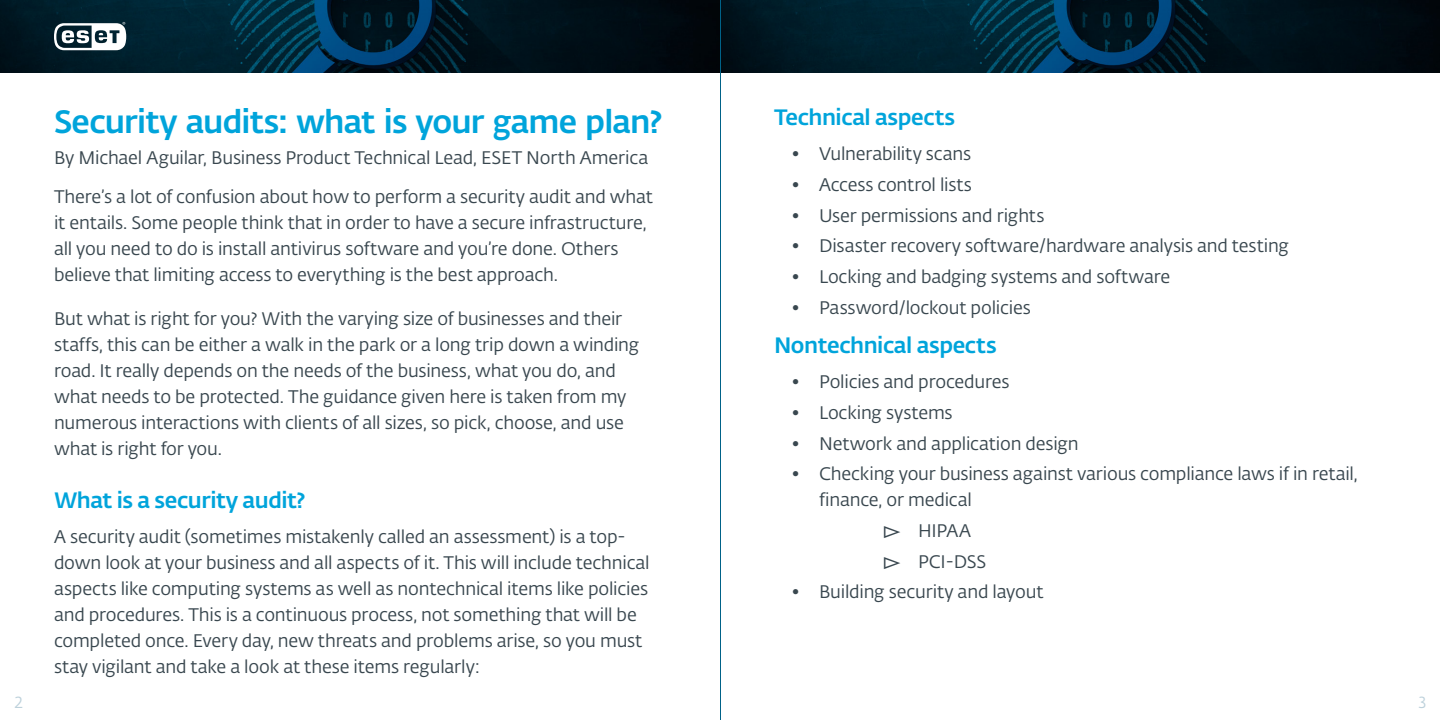
<style>
.page{position:relative;width:1440px;height:720px;background:#fff}
.page>*{position:absolute;margin:0;border:0;box-sizing:border-box;transform-origin:0 0}
.t1{font:32px "Fedra Sans Alt Pro Med LF";letter-spacing:-.025em;color:#00a4db}
.t2{font:22px "Fedra Sans Alt Pro Med LF";letter-spacing:-.02em;color:#00a4db}
.t3{font:18px/26px "Fedra Sans Alt Pro Book LF";letter-spacing:-.01em;color:#39474f}
.t4{font:16px "Fedra Sans Alt Pro Book LF";color:#bdd1db}
</style>
<div class="page">
<hr style="left:720px;top:0;width:1px;height:720px;background:#006288">
<img style="left:0;top:0;width:1440px;height:72px">
<svg style="left:54px;top:22px;width:72px;height:28px"></svg>
<h1 class="t1" style="left:54px;top:97px;width:610px">Security audits: what is your game plan?</h1>
<p class="t3" style="left:54px;top:144px;width:596px">By Michael Aguilar, Business Product Technical Lead, ESET North America</p>
<p class="t3" style="left:54px;top:183px;width:601px">There’s a lot of confusion about how to perform a security audit and what it entails. Some people think that in order to have a secure infrastructure, all you need to do is install antivirus software and you’re done. Others believe that limiting access to everything is the best approach.</p>
<p class="t3" style="left:54px;top:305px;width:587px">But what is right for you? With the varying size of businesses and their staffs, this can be either a walk in the park or a long trip down a winding road. It really depends on the needs of the business, what you do, and what needs to be protected. The guidance given here is taken from my numerous interactions with clients of all sizes, so pick, choose, and use what is right for you.</p>
<p class="t2" style="left:54px;top:483px;width:253px">What is a security audit?</p>
<p class="t3" style="left:54px;top:523px;width:597px">A security audit (sometimes mistakenly called an assessment) is a top&shy;down look at your business and all aspects of it. This will include technical aspects like computing systems as well as nontechnical items like policies and procedures. This is a continuous process, not something that will be completed once. Every day, new threats and problems arise, so you must stay vigilant and take a look at these items regularly:</p>
<p class="t2" style="left:774px;top:101px;width:183px">Technical aspects</p>
<p class="t3" style="left:792px;top:140px;width:181px">• Vulnerability scans</p>
<p class="t3" style="left:792px;top:171px;width:182px">• Access control lists</p>
<p class="t3" style="left:792px;top:202px;width:254px">• User permissions and rights</p>
<p class="t3" style="left:792px;top:232px;width:499px">• Disaster recovery software/hardware analysis and testing</p>
<p class="t3" style="left:792px;top:263px;width:380px">• Locking and badging systems and software</p>
<p class="t3" style="left:792px;top:294px;width:240px">• Password/lockout policies</p>
<p class="t2" style="left:774px;top:329px;width:224px">Nontechnical aspects</p>
<p class="t3" style="left:792px;top:368px;width:219px">• Policies and procedures</p>
<p class="t3" style="left:792px;top:399px;width:162px">• Locking systems</p>
<p class="t3" style="left:792px;top:430px;width:288px">• Network and application design</p>
<p class="t3" style="left:819px;top:460px;width:540px;text-indent:-27px">• Checking your business against various compliance laws if in retail, finance, or medical</p>
<p class="t3" style="left:882px;top:515px;width:106px;line-height:30.6px">▻ HIPAA ▻ PCI-DSS</p>
<p class="t3" style="left:792px;top:578px;width:253px">• Building security and layout</p>
<p class="t4" style="left:14px;top:691px;width:10px">2</p>
<p class="t4" style="left:1419px;top:691px;width:9px">3</p>
</div>
